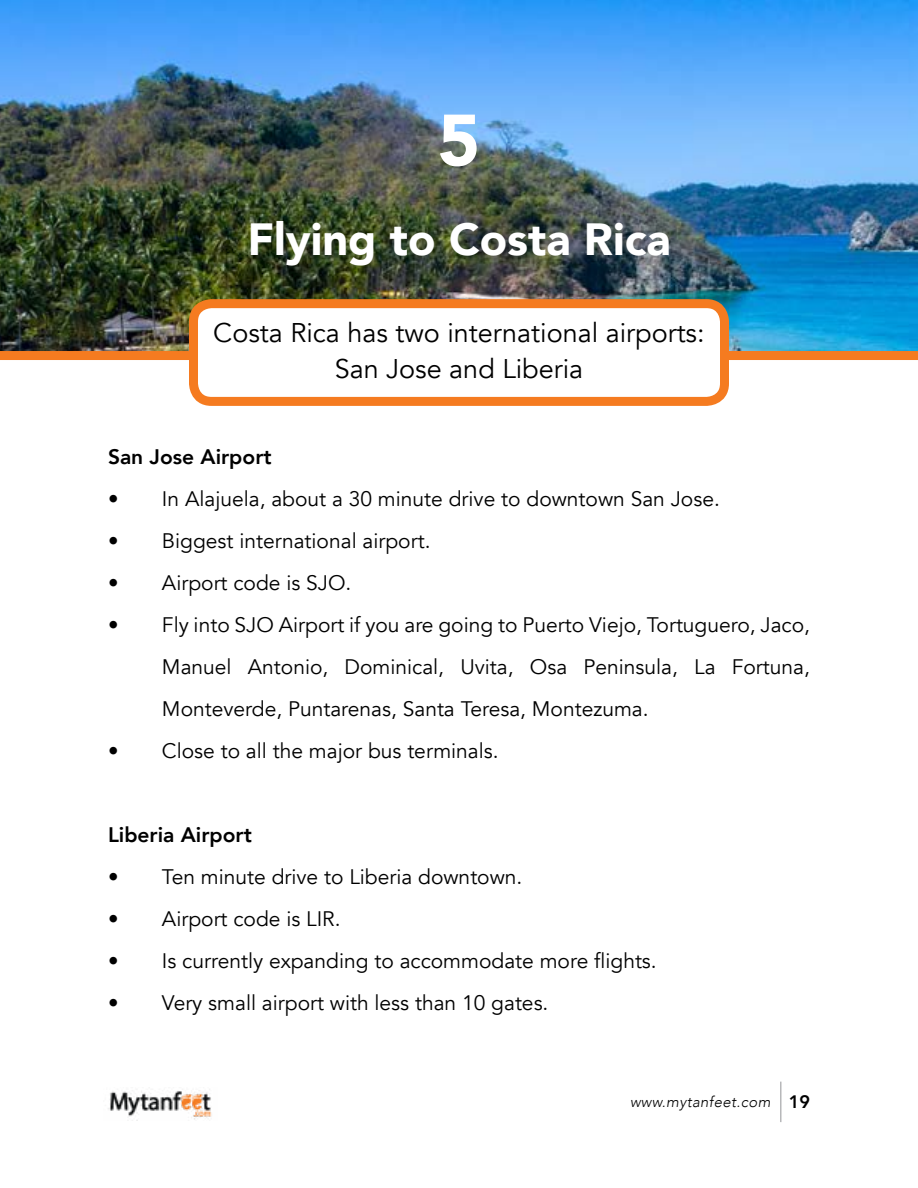
<style>
.page{position:relative;width:918px;height:1188px;background:#fff}
.page>*{position:absolute;margin:0;border:0;box-sizing:border-box;transform-origin:0 0}
.t1{font:900 72px "Avenir";color:#fff}
.t2{font:900 45px "Avenir";color:#fff}
.t3{font:27px/36px "Avenir";color:#000;text-align:center}
.t4{font:21px/42px "Avenir";color:#000;text-align:justify}
.t5{font:800 21px "Avenir";color:#000}
.t6{font:italic 300 15px "Avenir";letter-spacing:.025em;color:#000}
.s1{font-weight:800;font-style:normal;font-size:18px}
</style>
<div class="page">
<img style="left:108px;top:1089px;width:104px;height:32px">
<hr style="left:780px;top:1082px;width:1px;height:40px;background:#939598">
<img style="left:0;top:0;width:918px;height:351px">
<div style="left:0;top:351px;width:918px;height:9px;background:#f57b20"></div>
<div style="left:194px;top:304px;width:530px;height:97px;background:#fff;border-radius:18px"></div>
<div style="left:189px;top:299px;width:540px;height:107px;border:9px solid #f57b20;border-radius:18px"></div>
<h1 class="t1" style="left:438px;top:79px;width:44px">5</h1>
<h2 class="t2" style="left:247px;top:200px;width:425px">Flying to Costa Rica</h2>
<p class="t3" style="left:213px;top:315px;width:493px">Costa Rica has two international airports:<br>San Jose and Liberia</p>
<p class="t5" style="left:108px;top:440px;width:165px">San Jose Airport</p>
<p class="t4" style="left:108px;top:478px;width:613px">• In Alajuela, about a 30 minute drive to downtown San Jose.</p>
<p class="t4" style="left:108px;top:520px;width:324px">• Biggest international airport.</p>
<p class="t4" style="left:108px;top:562px;width:245px">• Airport code is SJO.</p>
<p class="t4" style="left:162px;top:604px;width:650px;text-indent:-54px">• Fly into SJO Airport if you are going to Puerto Viejo, Tortuguero, Jaco, Manuel Antonio, Dominical, Uvita, Osa Peninsula, La Fortuna, Monteverde, Puntarenas, Santa Teresa, Montezuma.</p>
<p class="t4" style="left:108px;top:730px;width:392px">• Close to all the major bus terminals.</p>
<p class="t5" style="left:108px;top:818px;width:145px">Liberia Airport</p>
<p class="t4" style="left:108px;top:856px;width:416px">• Ten minute drive to Liberia downtown.</p>
<p class="t4" style="left:108px;top:898px;width:234px">• Airport code is LIR.</p>
<p class="t4" style="left:108px;top:940px;width:550px">• Is currently expanding to accommodate more flights.</p>
<p class="t4" style="left:108px;top:982px;width:442px">• Very small airport with less than 10 gates.</p>
<p class="t6" style="left:630px;top:1093px;width:181px">www.mytanfeet.com <span class="s1">19</span></p>
</div>
